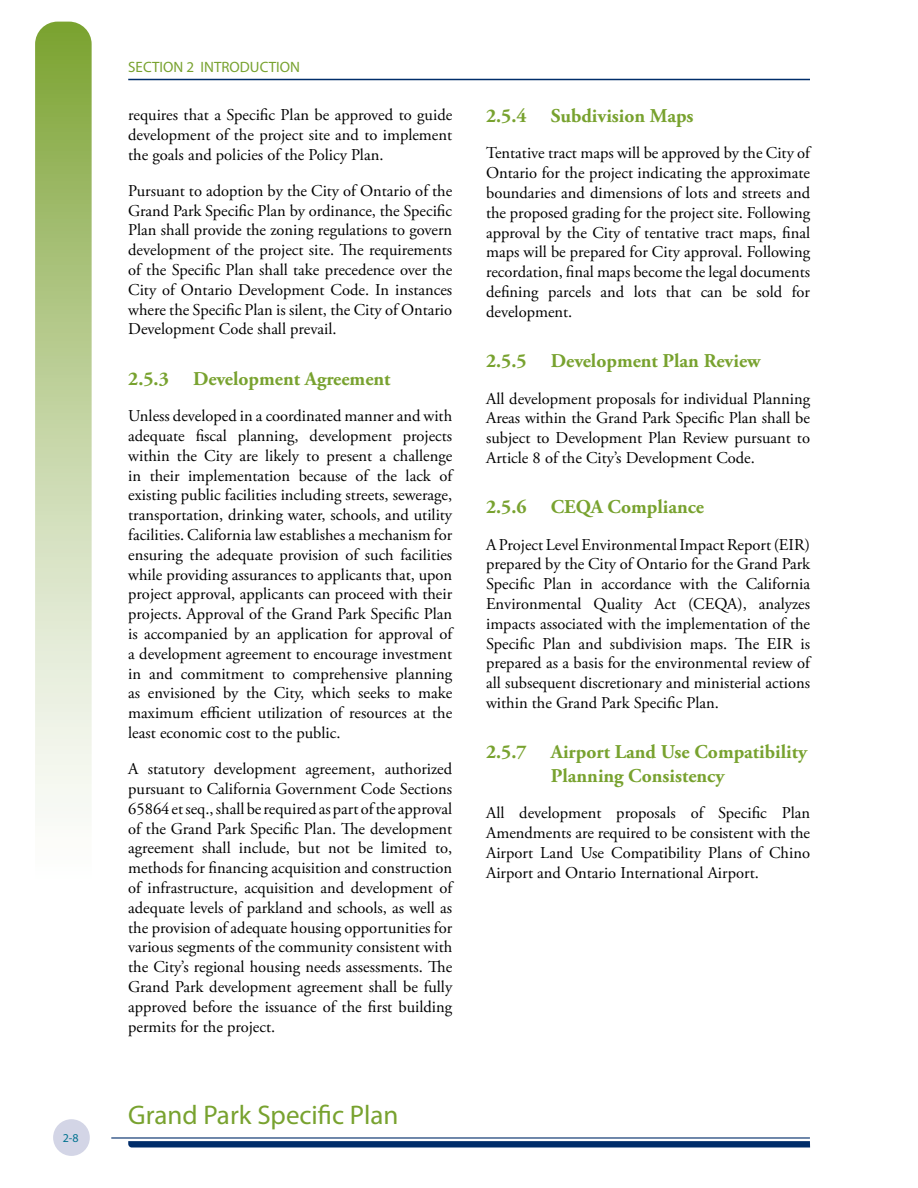
<style>
.page{position:relative;width:918px;height:1188px;background:#fff}
.page>*{position:absolute;margin:0;border:0;box-sizing:border-box;transform-origin:0 0}
.t1{font:27px "Myriad Pro";color:#78a22f}
.t2{font:700 19.5px/23.4px "Adobe Garamond Pro";color:#78a22f}
.t3{font:16.5px/19.8px "Adobe Garamond Pro";color:#000;text-align:justify}
.t4{font:15px "Myriad Pro";color:#78a22f}
.t5{font:12px "Myriad Pro";color:#00728f}
</style>
<div class="page">
<svg style="left:35px;top:22px;width:57px;height:789px"></svg>
<div style="left:53px;top:1119px;width:37px;height:37px;background:#d3d5e6;border-radius:50%"></div>
<hr style="left:128px;top:79px;width:682px;height:1px;background:#002d6a">
<hr style="left:111px;top:1137px;width:699px;height:2px;background:#002d6a">
<svg style="left:128px;top:1141px;width:682px;height:7px"></svg>
<p class="t5" style="left:63px;top:1131px;width:17px">2-8</p>
<p class="t4" style="left:128px;top:58px;width:173px">SECTION 2 INTRODUCTION</p>
<p class="t3" style="left:128px;top:105px;width:326px">requires that a Specific Plan be approved to guide development of the project site and to implement the goals and policies of the Policy Plan.</p>
<p class="t3" style="left:128px;top:181px;width:326px">Pursuant to adoption by the City of Ontario of the Grand Park Specific Plan by ordinance, the Specific Plan shall provide the zoning regulations to govern development of the project site. The requirements of the Specific Plan shall take precedence over the City of Ontario Development Code. In instances where the Specific Plan is silent, the City of Ontario Development Code shall prevail.</p>
<p class="t2" style="left:128px;top:367px;width:264px">2.5.3 Development Agreement</p>
<p class="t3" style="left:128px;top:407px;width:326px">Unless developed in a coordinated manner and with adequate fiscal planning, development projects within the City are likely to present a challenge in their implementation because of the lack of existing public facilities including streets, sewerage, transportation, drinking water, schools, and utility facilities. California law establishes a mechanism for ensuring the adequate provision of such facilities while providing assurances to applicants that, upon project approval, applicants can proceed with their projects. Approval of the Grand Park Specific Plan is accompanied by an application for approval of a development agreement to encourage investment in and commitment to comprehensive planning as envisioned by the City, which seeks to make maximum efficient utilization of resources at the least economic cost to the public.</p>
<p class="t3" style="left:128px;top:760px;width:326px">A statutory development agreement, authorized pursuant to California Government Code Sections 65864 et seq., shall be required as part of the approval of the Grand Park Specific Plan. The development agreement shall include, but not be limited to, methods for financing acquisition and construction of infrastructure, acquisition and development of adequate levels of parkland and schools, as well as the provision of adequate housing opportunities for various segments of the community consistent with the City’s regional housing needs assessments. The Grand Park development agreement shall be fully approved before the issuance of the first building permits for the project.</p>
<h1 class="t1" style="left:128px;top:1099px;width:272px">Grand Park Specific Plan</h1>
<p class="t2" style="left:486px;top:105px;width:209px">2.5.4 Subdivision Maps</p>
<p class="t3" style="left:486px;top:144px;width:326px">Tentative tract maps will be approved by the City of Ontario for the project indicating the approximate boundaries and dimensions of lots and streets and the proposed grading for the project site. Following approval by the City of tentative tract maps, final maps will be prepared for City approval. Following recordation, final maps become the legal documents defining parcels and lots that can be sold for development.</p>
<p class="t2" style="left:486px;top:350px;width:276px">2.5.5 Development Plan Review</p>
<p class="t3" style="left:486px;top:389px;width:326px">All development proposals for individual Planning Areas within the Grand Park Specific Plan shall be subject to Development Plan Review pursuant to Article 8 of the City’s Development Code.</p>
<p class="t2" style="left:486px;top:496px;width:220px">2.5.6 CEQA Compliance</p>
<p class="t3" style="left:486px;top:535px;width:326px">A Project Level Environmental Impact Report (EIR) prepared by the City of Ontario for the Grand Park Specific Plan in accordance with the California Environmental Quality Act (CEQA), analyzes impacts associated with the implementation of the Specific Plan and subdivision maps. The EIR is prepared as a basis for the environmental review of all subsequent discretionary and ministerial actions within the Grand Park Specific Plan.</p>
<p class="t2" style="left:551px;top:741px;width:258px;text-indent:-65px">2.5.7 Airport Land Use Compatibility<br>Planning Consistency</p>
<p class="t3" style="left:486px;top:804px;width:326px">All development proposals of Specific Plan Amendments are required to be consistent with the Airport Land Use Compatibility Plans of Chino Airport and Ontario International Airport.</p>
</div>
